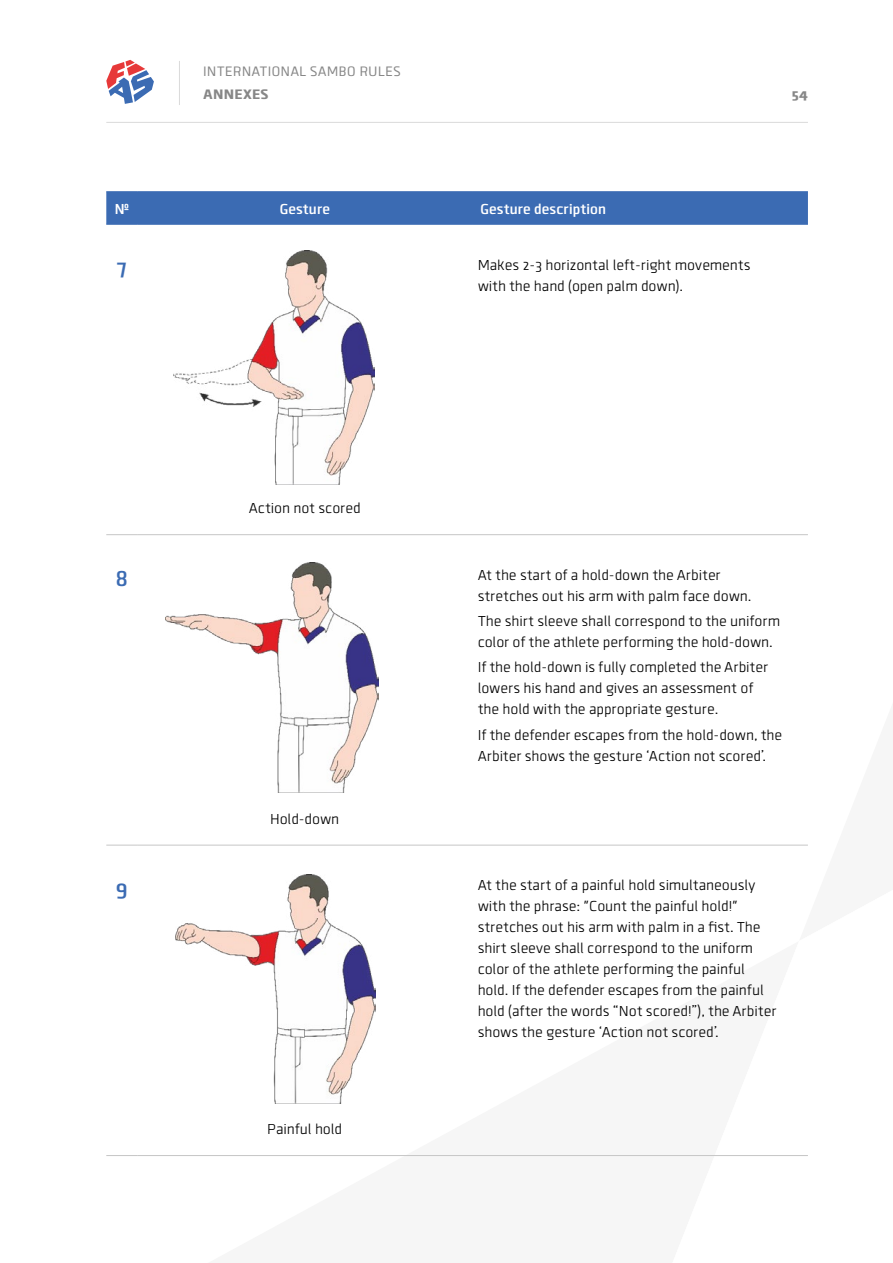
<style>
.page{position:relative;width:893px;height:1263px;background:#fff}
.page>*{position:absolute;margin:0;border:0;box-sizing:border-box;transform-origin:0 0}
.t1{font:600 22.5px "Clio";color:#3b6bb3}
.t2{font:300 15px/21px "Clio";letter-spacing:.015em;color:#000}
.t3{font:600 15px "Clio";color:#fff}
.t4{font:14.25px "Clio";letter-spacing:.03em;color:#878787}
.t5{font:900 14.25px "Clio";letter-spacing:.025em;color:#878787}
</style>
<div class="page">
<div style="left:106px;top:192px;width:702px;height:32px;background:#3b6bb3"></div>
<hr style="left:106px;top:534px;width:32px;height:1px;background:#c6c6c6">
<hr style="left:138px;top:534px;width:334px;height:1px;background:#c6c6c6">
<hr style="left:472px;top:534px;width:336px;height:1px;background:#c6c6c6">
<hr style="left:106px;top:845px;width:32px;height:1px;background:#c6c6c6">
<hr style="left:138px;top:845px;width:334px;height:1px;background:#c6c6c6">
<hr style="left:472px;top:845px;width:336px;height:1px;background:#c6c6c6">
<hr style="left:106px;top:1155px;width:32px;height:1px;background:#c6c6c6">
<hr style="left:472px;top:1155px;width:336px;height:1px;background:#c6c6c6">
<hr style="left:106px;top:191px;width:32px;height:1px;background:#3b6bb3">
<hr style="left:138px;top:191px;width:334px;height:1px;background:#3b6bb3">
<hr style="left:472px;top:191px;width:336px;height:1px;background:#3b6bb3">
<hr style="left:106px;top:224px;width:32px;height:1px;background:#3b6bb3">
<hr style="left:138px;top:224px;width:334px;height:1px;background:#3b6bb3">
<hr style="left:472px;top:224px;width:336px;height:1px;background:#3b6bb3">
<hr style="left:138px;top:1155px;width:334px;height:1px;background:#c6c6c6">
<img style="left:176px;top:874px;width:199px;height:230px">
<img style="left:166px;top:562px;width:212px;height:230px">
<img style="left:174px;top:251px;width:200px;height:234px">
<svg style="left:106px;top:60px;width:48px;height:44px"></svg>
<hr style="left:106px;top:122px;width:702px;height:1px;background:#dadada">
<hr style="left:179px;top:61px;width:1px;height:44px;background:#dadada">
<p class="t4" style="left:203px;top:63px;width:199px">INTERNATIONAL SAMBO RULES</p>
<p class="t5" style="left:203px;top:85px;width:67px">ANNEXES</p>
<p class="t3" style="left:115px;top:199px;width:16px">№</p>
<p class="t3" style="left:280px;top:199px;width:52px">Gesture</p>
<p class="t3" style="left:480px;top:199px;width:127px">Gesture description</p>
<h1 class="t1" style="left:117px;top:254px;width:11px">7</h1>
<p class="t2" style="left:478px;top:254px;width:274px">Makes 2-3 horizontal left-right movements with the hand (open palm down).</p>
<p class="t5" style="left:792px;top:85px;width:18px">54</p>
<h1 class="t1" style="left:116px;top:564px;width:14px">8</h1>
<h1 class="t1" style="left:116px;top:875px;width:13px">9</h1>
<p class="t2" style="left:249px;top:498px;width:113px">Action not scored</p>
<p class="t2" style="left:270px;top:808px;width:70px">Hold-down</p>
<p class="t2" style="left:268px;top:1119px;width:76px">Painful hold</p>
<p class="t2" style="left:478px;top:564px;width:275px">At the start of a hold-down the Arbiter stretches out his arm with palm face down.</p>
<p class="t2" style="left:478px;top:611px;width:304px">The shirt sleeve shall correspond to the uniform color of the athlete performing the hold-down.</p>
<p class="t2" style="left:478px;top:657px;width:292px">If the hold-down is fully completed the Arbiter lowers his hand and gives an assessment of the hold with the appropriate gesture.</p>
<p class="t2" style="left:478px;top:724px;width:306px">If the defender escapes from the hold-down, the<br>Arbiter shows the gesture ‘Action not scored’.</p>
<p class="t2" style="left:478px;top:875px;width:300px">At the start of a painful hold simultaneously with the phrase: "Count the painful hold!" stretches out his arm with palm in a fist. The shirt sleeve shall correspond to the uniform color of the athlete performing the painful hold. If the defender escapes from the painful hold (after the words “Not scored!”), the Arbiter shows the gesture ‘Action not scored’.</p>
</div>
